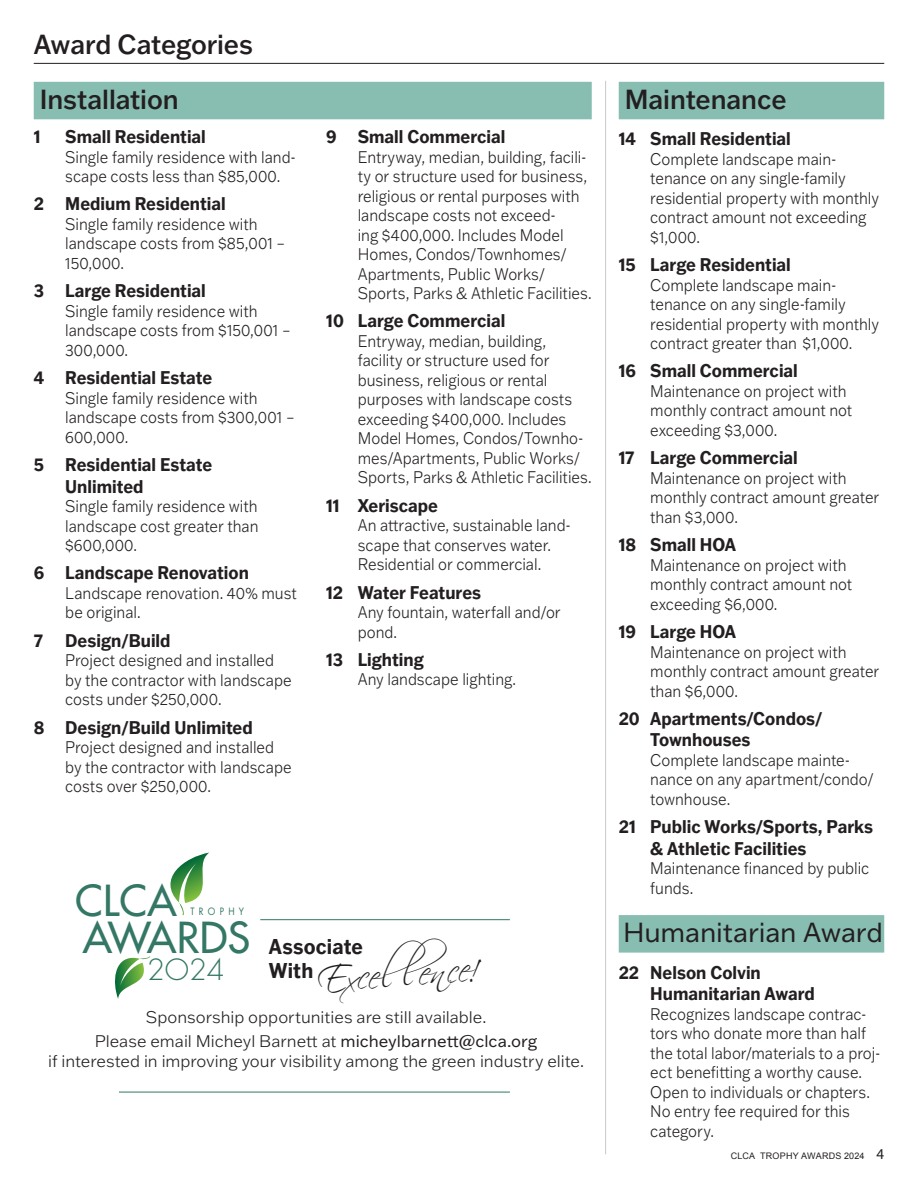
<style>
.page{position:relative;width:918px;height:1188px;background:#fff}
.page>*{position:absolute;margin:0;border:0;box-sizing:border-box;transform-origin:0 0}
.t1{font:500 41.55px "Futura Std";letter-spacing:.01em;color:#337764}
.subHead{font:37.5px "Scriptina";color:#231f20}
.t2{font:300 28.5px "Futura Std";color:#337764}
.subHead-2{font:500 27px "Franklin Gothic ATF";letter-spacing:-.005em;color:#231f20;scale:.95 1}
.subHead-3{font:27px "Franklin Gothic ATF";letter-spacing:-.01em;color:#231f20}
.subHead-4{font:700 21px/24px "Franklin Gothic ATF";letter-spacing:.01em;color:#231f20;scale:.9 1}
.catName{font:700 18px/21.6px "Franklin Gothic ATF";color:#231f20;scale:.9 1}
.catName-2{font:300 16.5px/19.5px "Franklin Gothic ATF";color:#231f20;scale:.9 1}
.catName-3{font:300 16.5px/19.8px "Franklin Gothic ATF";color:#231f20;text-align:center}
.t3{font:9.9px "Futura Std";letter-spacing:.48em;color:#337764;scale:.89 1}
.t4{font:9px "Arial";letter-spacing:.02em;color:#231f20}
.s1{font-weight:400}
.s2{font-family:"Myriad Pro";font-size:15px}
</style>
<div class="page">
<hr style="left:260px;top:919px;width:250px;height:1px;background:#337764">
<hr style="left:605px;top:81px;width:1px;height:1073px;background:#c7c8ca">
<hr style="left:34px;top:63px;width:850px;height:1px;background:#231f20">
<div style="left:619px;top:82px;width:265px;height:37px;background:#87beb1"></div>
<div style="left:619px;top:915px;width:265px;height:38px;background:#87beb1"></div>
<div style="left:34px;top:82px;width:558px;height:37px;background:#87beb1"></div>
<hr style="left:119px;top:1092px;width:391px;height:1px;background:#337764">
<svg style="left:170px;top:853px;width:39px;height:63px"></svg>
<svg style="left:115px;top:956px;width:35px;height:43px"></svg>
<p class="subHead-2" style="left:34px;top:26px;width:232px">Award Categories</p>
<p class="subHead-2" style="left:40px;top:81px;width:148px">Installation</p>
<p class="catName" style="left:34px;top:125px;width:9px">1</p>
<p class="catName" style="left:65px;top:125px;width:158px">Small Residential</p>
<p class="catName-2" style="left:65px;top:147px;width:258px">Single family residence with land&shy;scape costs less than $85,000.</p>
<p class="catName" style="left:34px;top:193px;width:215px">2 Medium Residential</p>
<p class="catName-2" style="left:65px;top:214px;width:246px">Single family residence with landscape costs from $85,001 –<br>150,000.</p>
<p class="catName" style="left:34px;top:280px;width:193px">3 Large Residential</p>
<p class="catName-2" style="left:65px;top:301px;width:252px">Single family residence with landscape costs from $150,001 –<br>300,000.</p>
<p class="catName" style="left:34px;top:366px;width:200px">4 Residential Estate</p>
<p class="catName-2" style="left:65px;top:388px;width:256px">Single family residence with landscape costs from $300,001 –<br>600,000.</p>
<p class="catName" style="left:65px;top:453px;width:165px;text-indent:-32px">5 Residential Estate<br>Unlimited</p>
<p class="catName-2" style="left:65px;top:496px;width:216px;text-align:justify">Single family residence with landscape cost greater than $600,000.</p>
<p class="catName" style="left:34px;top:562px;width:241px">6 Landscape Renovation</p>
<p class="catName-2" style="left:65px;top:583px;width:259px">Landscape renovation. 40% must be original.</p>
<p class="catName" style="left:34px;top:629px;width:154px">7 Design/Build</p>
<p class="catName-2" style="left:65px;top:650px;width:253px">Project designed and installed by the contractor with landscape costs under $250,000.</p>
<p class="catName" style="left:34px;top:716px;width:245px">8 Design/Build Unlimited</p>
<p class="catName-2" style="left:65px;top:737px;width:253px">Project designed and installed by the contractor with landscape costs over $250,000.</p>
<p class="catName" style="left:326px;top:125px;width:201px">9 Small Commercial</p>
<p class="catName-2" style="left:358px;top:147px;width:261px">Entryway, median, building, facili&shy;ty or structure used for business, religious or rental purposes with landscape costs not exceed-<br>ing $400,000. Includes Model<br>Homes, Condos/Townhomes/<br>Apartments, Public Works/<br>Sports, Parks &amp; Athletic Facilities.</p>
<p class="catName" style="left:326px;top:310px;width:201px">10 Large Commercial</p>
<p class="catName-2" style="left:358px;top:331px;width:261px">Entryway, median, building, facility or structure used for business, religious or rental purposes with landscape costs exceeding $400,000. Includes<br>Model Homes, Condos/Townho&shy;mes/Apartments, Public Works/<br>Sports, Parks &amp; Athletic Facilities.</p>
<p class="catName" style="left:326px;top:494px;width:126px">11 Xeriscape</p>
<p class="catName-2" style="left:358px;top:515px;width:238px">An attractive, sustainable land&shy;scape that conserves water.<br>Residential or commercial.</p>
<p class="catName" style="left:326px;top:581px;width:174px">12 Water Features</p>
<p class="catName-2" style="left:358px;top:602px;width:227px">Any fountain, waterfall and/or pond.</p>
<p class="catName" style="left:326px;top:648px;width:110px">13 Lighting</p>
<p class="catName-2" style="left:358px;top:669px;width:178px">Any landscape lighting.</p>
<p class="t1" style="left:75px;top:874px;width:103px">CLCA</p>
<p class="t3" style="left:190px;top:905px;width:62px">TROPHY</p>
<p class="t1" style="left:83px;top:912px;width:169px">AWARDS</p>
<p class="t2" style="left:147px;top:952px;width:79px">2O24</p>
<p class="subHead" style="left:316px;top:957px;width:161px;rotate:-4deg">Excel lence!</p>
<p class="subHead-4" style="left:269px;top:934px;width:106px">Associate<br>With</p>
<p class="catName-3" style="left:146px;top:1007px;width:342px">Sponsorship opportunities are still available.</p>
<p class="catName-3" style="left:48px;top:1031px;width:537px">Please email Micheyl Barnett at <span class="s1">micheylbarnett@clca.org<br></span>if interested in improving your visibility among the green industry elite.</p>
<p class="subHead-2" style="left:625px;top:81px;width:172px">Maintenance</p>
<p class="catName" style="left:619px;top:128px;width:193px">14 Small Residential</p>
<p class="catName-2" style="left:650px;top:149px;width:256px">Complete landscape main&shy;tenance on any single-family residential property with monthly contract amount not exceeding $1,000.</p>
<p class="catName" style="left:619px;top:253px;width:193px">15 Large Residential</p>
<p class="catName-2" style="left:650px;top:275px;width:256px">Complete landscape main&shy;tenance on any single-family residential property with monthly contract greater than $1,000.</p>
<p class="catName" style="left:619px;top:360px;width:201px">16 Small Commercial</p>
<p class="catName-2" style="left:650px;top:381px;width:226px">Maintenance on project with monthly contract amount not exceeding $3,000.</p>
<p class="catName" style="left:619px;top:447px;width:201px">17 Large Commercial</p>
<p class="catName-2" style="left:650px;top:468px;width:256px">Maintenance on project with monthly contract amount greater than $3,000.</p>
<p class="catName" style="left:619px;top:533px;width:132px">18 Small HOA</p>
<p class="catName-2" style="left:650px;top:555px;width:226px">Maintenance on project with monthly contract amount not exceeding $6,000.</p>
<p class="catName" style="left:619px;top:620px;width:132px">19 Large HOA</p>
<p class="catName-2" style="left:650px;top:642px;width:256px">Maintenance on project with monthly contract amount greater than $6,000.</p>
<p class="catName" style="left:650px;top:707px;width:193px;text-indent:-31px">20 Apartments/Condos/<br>Townhouses</p>
<p class="catName-2" style="left:650px;top:750px;width:250px">Complete landscape mainte&shy;nance on any apartment/condo/ townhouse.</p>
<p class="catName" style="left:650px;top:816px;width:249px;text-indent:-32px">21 Public Works/Sports, Parks &amp; Athletic Facilities</p>
<p class="catName-2" style="left:650px;top:858px;width:245px">Maintenance financed by public funds.</p>
<p class="subHead-3" style="left:623px;top:914px;width:261px">Humanitarian Award</p>
<p class="catName" style="left:650px;top:961px;width:184px;text-indent:-32px">22 Nelson Colvin<br>Humanitarian Award</p>
<p class="catName-2" style="left:650px;top:1004px;width:257px">Recognizes landscape contrac&shy;tors who donate more than half the total labor/materials to a proj&shy;ect benefitting a worthy cause.<br>Open to individuals or chapters.<br>No entry fee required for this category.</p>
<p class="t4" style="left:731px;top:1150px;width:155px">CLCA TROPHY AWARDS 2024 <span class="s2">4</span></p>
</div>
